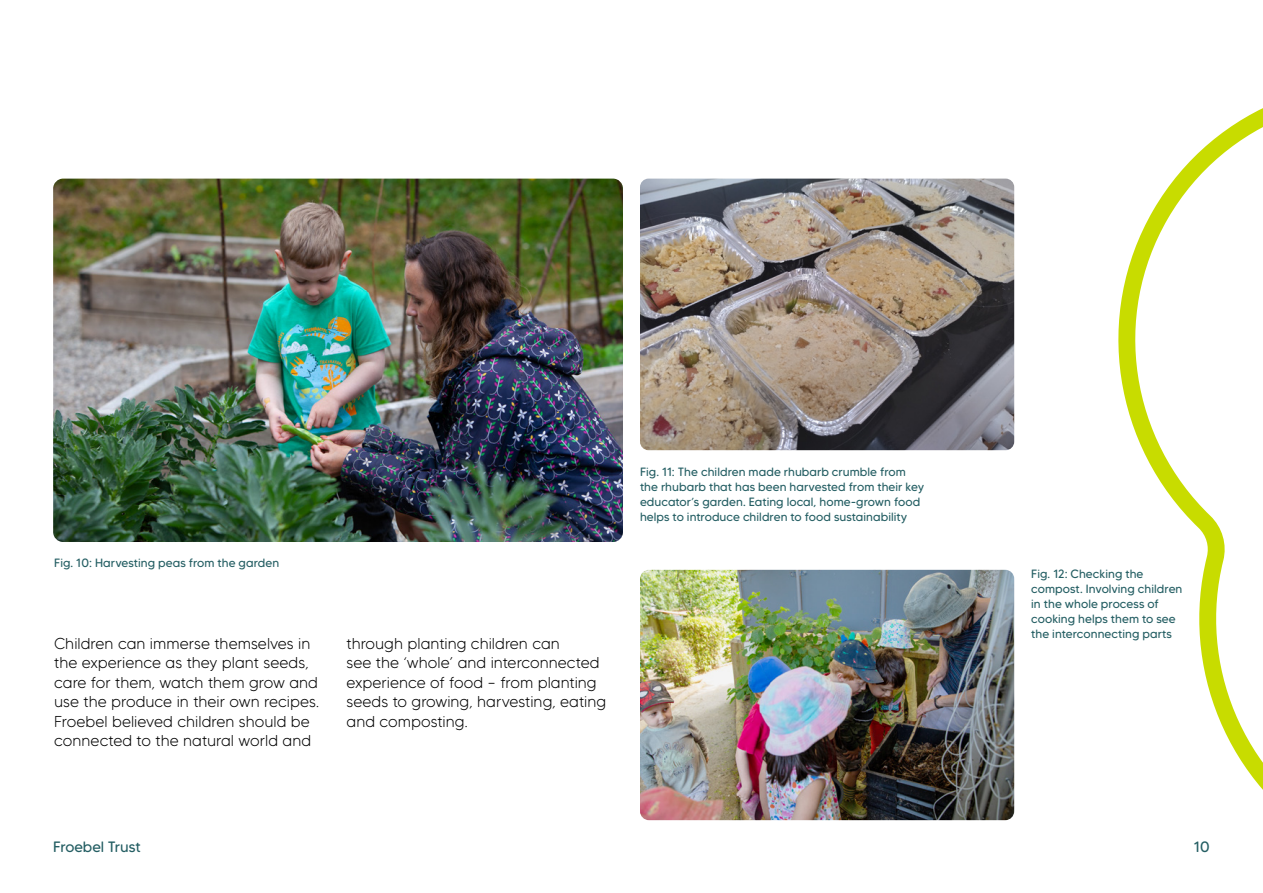
<style>
.page{position:relative;width:1263px;height:893px;background:#fff}
.page>*{position:absolute;margin:0;border:0;box-sizing:border-box;transform-origin:0 0}
.Body_copy_10_5_13pt__2mm_space{font:300 15.75px/19.5px "MADE Tommy Soft";color:#000}
.t1{font:15px "MADE Tommy Soft";letter-spacing:-.01em;color:#245e63}
.Caption_8_10pt{font:12px/15px "MADE Tommy Soft";letter-spacing:.005em;color:#245e63}
</style>
<div class="page">
<svg style="left:1118px;top:108px;width:145px;height:682px"></svg>
<img style="left:640px;top:570px;width:374px;height:250px">
<img style="left:640px;top:179px;width:374px;height:271px">
<img style="left:53px;top:179px;width:570px;height:363px">
<p class="Caption_8_10pt" style="left:54px;top:556px;width:227px">Fig. 10: Harvesting peas from the garden</p>
<p class="Body_copy_10_5_13pt__2mm_space" style="left:54px;top:633px;width:266px">Children can immerse themselves in the experience as they plant seeds, care for them, watch them grow and use the produce in their own recipes.<br>Froebel believed children should be connected to the natural world and</p>
<p class="Body_copy_10_5_13pt__2mm_space" style="left:347px;top:633px;width:261px">through planting children can<br>see the ‘whole’ and interconnected experience of food – from planting seeds to growing, harvesting, eating and composting.</p>
<p class="Caption_8_10pt" style="left:640px;top:464px;width:286px">Fig. 11: The children made rhubarb crumble from the rhubarb that has been harvested from their key educator’s garden. Eating local, home-grown food helps to introduce children to food sustainability</p>
<p class="Caption_8_10pt" style="left:1031px;top:566px;width:153px">Fig. 12: Checking the compost. Involving children in the whole process of cooking helps them to see the interconnecting parts</p>
<p class="t1" style="left:53px;top:838px;width:89px">Froebel Trust</p>
<p class="t1" style="left:1194px;top:838px;width:17px">10</p>
</div>
